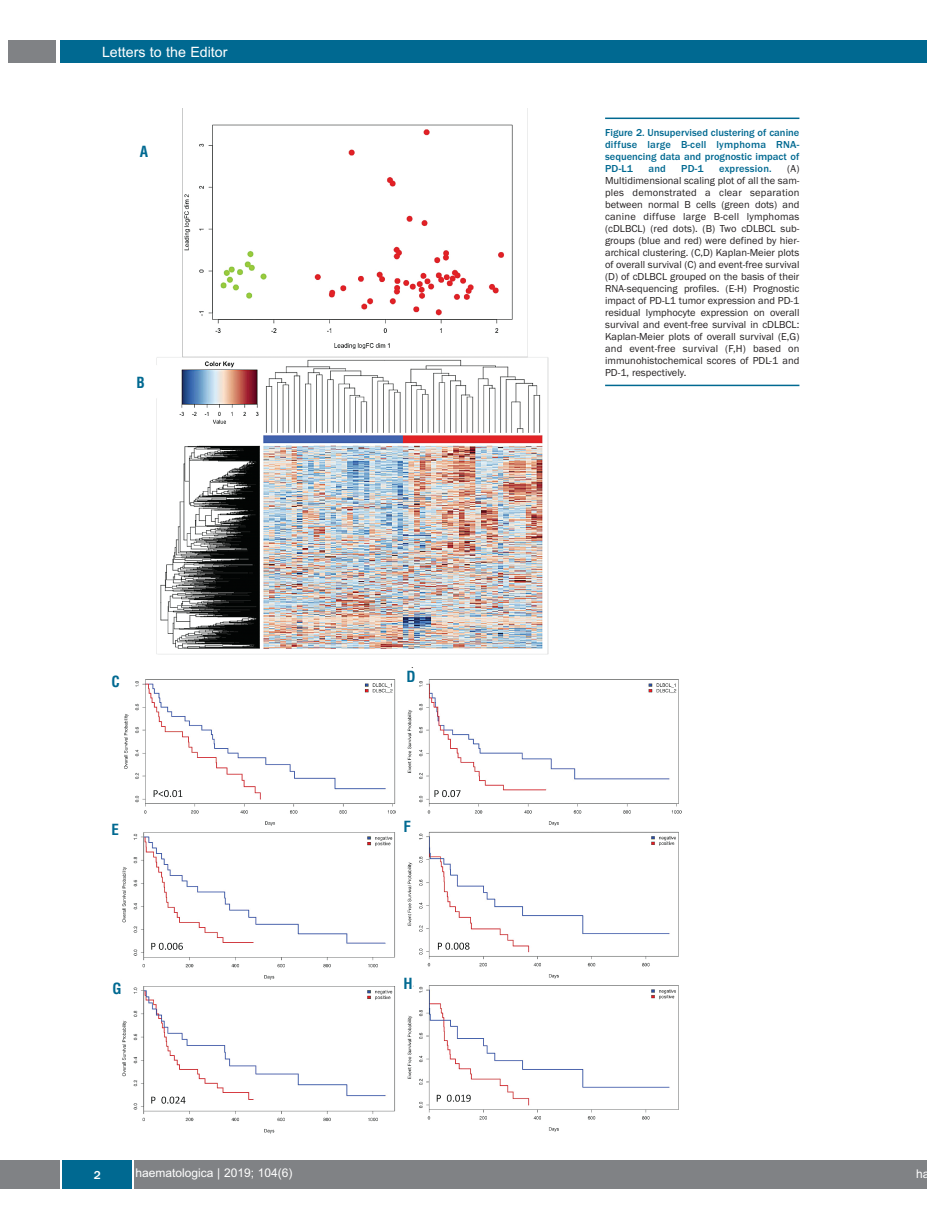
<style>
.page{position:relative;width:927px;height:1225px;background:#fff}
.page>*{position:absolute;margin:0;border:0;box-sizing:border-box;transform-origin:0 0}
.t1{font:700 condensed 15px "Helvetica";color:#006991}
.t2{font:14.25px "Arial";color:#fff}
.t3{font:12px "Arial";color:#fff}
.t4{font:500 12px "Franklin Gothic";color:#fff}
.t5{font:10.5px/12px "Franklin Gothic";color:#231f20;text-align:justify}
.t6{font:500 10.5px/12px "Franklin Gothic";color:#006991;text-align:justify}
.t7{font:500 10.5px "Franklin Gothic";letter-spacing:.02em;color:#006991}
</style>
<div class="page">
<div style="left:911px;top:40px;width:16px;height:22px;background:#006991"></div>
<div style="left:910px;top:1160px;width:17px;height:28px;background:#808285"></div>
<div style="left:0;top:1160px;width:911px;height:28px;background:#808285"></div>
<div style="left:62px;top:1160px;width:71px;height:28px;background:#006991"></div>
<hr style="left:60px;top:1160px;width:2px;height:28px;background:#fff">
<svg style="left:133px;top:1160px;width:1px;height:28px"></svg>
<div style="left:60px;top:40px;width:852px;height:22px;background:#006991"></div>
<div style="left:9px;top:40px;width:47px;height:22px;background:#808285"></div>
<img style="left:122px;top:108px;width:562px;height:1026px">
<hr style="left:605px;top:118px;width:194px;height:1px;background:#006991">
<hr style="left:605px;top:385px;width:194px;height:1px;background:#006991">
<h2 class="t2" style="left:102px;top:44px;width:127px">Letters to the Editor</h2>
<h1 class="t1" style="left:140px;top:143px;width:10px">A</h1>
<h1 class="t1" style="left:137px;top:374px;width:10px">B</h1>
<h1 class="t1" style="left:112px;top:672px;width:10px">C</h1>
<h1 class="t1" style="left:406px;top:668px;width:11px">D</h1>
<h1 class="t1" style="left:112px;top:821px;width:9px">E</h1>
<h1 class="t1" style="left:403px;top:818px;width:9px">F</h1>
<h1 class="t1" style="left:113px;top:979px;width:11px">G</h1>
<h1 class="t1" style="left:403px;top:975px;width:11px">H</h1>
<p class="t6" style="left:605px;top:126px;width:196px">Figure 2. Unsupervised clustering of canine diffuse large B-cell lymphoma RNA&shy;sequencing data and prognostic impact of PD-L1</p>
<p class="t6" style="left:648px;top:162px;width:19px">and</p>
<p class="t6" style="left:681px;top:162px;width:24px">PD-1</p>
<p class="t7" style="left:719px;top:162px;width:54px">expression.</p>
<p class="t5" style="left:605px;top:162px;width:196px;text-indent:182px">(A)<br>Multidimensional scaling plot of all the sam&shy;ples demonstrated a clear separation between normal B cells (green dots) and canine diffuse large B-cell lymphomas (cDLBCL) (red dots). (B) Two cDLBCL sub&shy;groups (blue and red) were defined by hier&shy;archical clustering. (C,D) Kaplan-Meier plots of overall survival (C) and event-free survival (D) of cDLBCL grouped on the basis of their RNA-sequencing profiles. (E-H) Prognostic impact of PD-L1 tumor expression and PD-1 residual lymphocyte expression on overall survival and event-free survival in cDLBCL:<br>Kaplan-Meier plots of overall survival (E,G) and event-free survival (F,H) based on immunohistochemical scores of PDL-1 and PD-1, respectively.</p>
<p class="t4" style="left:94px;top:1167px;width:9px">2</p>
<p class="t3" style="left:136px;top:1165px;width:158px">haematologica | 2019; 104(6)</p>
<p class="t3" style="left:916px;top:1167px;width:15px">ha</p>
</div>
